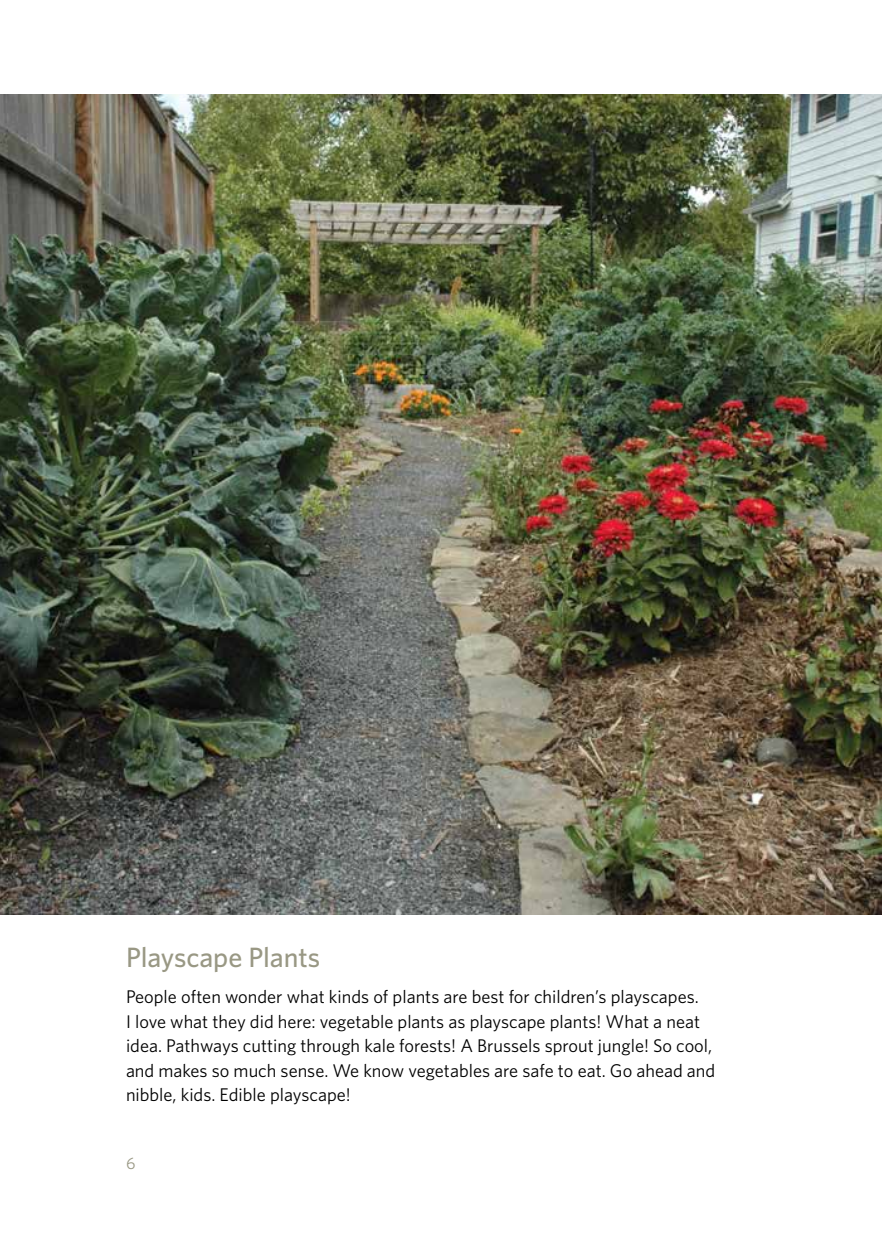
<style>
.page{position:relative;width:882px;height:1260px;background:#fff}
.page>*{position:absolute;margin:0;border:0;box-sizing:border-box;transform-origin:0 0}
.t1{font:500 28px "Whitney";letter-spacing:-.005em;color:#999884}
.t2{font:18.38px/24.5px "Whitney";color:#000}
.t3{font:16.62px "Whitney";color:#999884}
</style>
<div class="page">
<img style="left:0;top:94px;width:882px;height:821px">
<h1 class="t1" style="left:126px;top:940px;width:196px">Playscape Plants</h1>
<p class="t2" style="left:126px;top:984px;width:591px">People often wonder what kinds of plants are best for children’s playscapes.<br>I love what they did here: vegetable plants as playscape plants! What a neat idea. Pathways cutting through kale forests! A Brussels sprout jungle! So cool, and makes so much sense. We know vegetables are safe to eat. Go ahead and nibble, kids. Edible playscape!</p>
<p class="t3" style="left:126px;top:1153px;width:11px">6</p>
</div>
